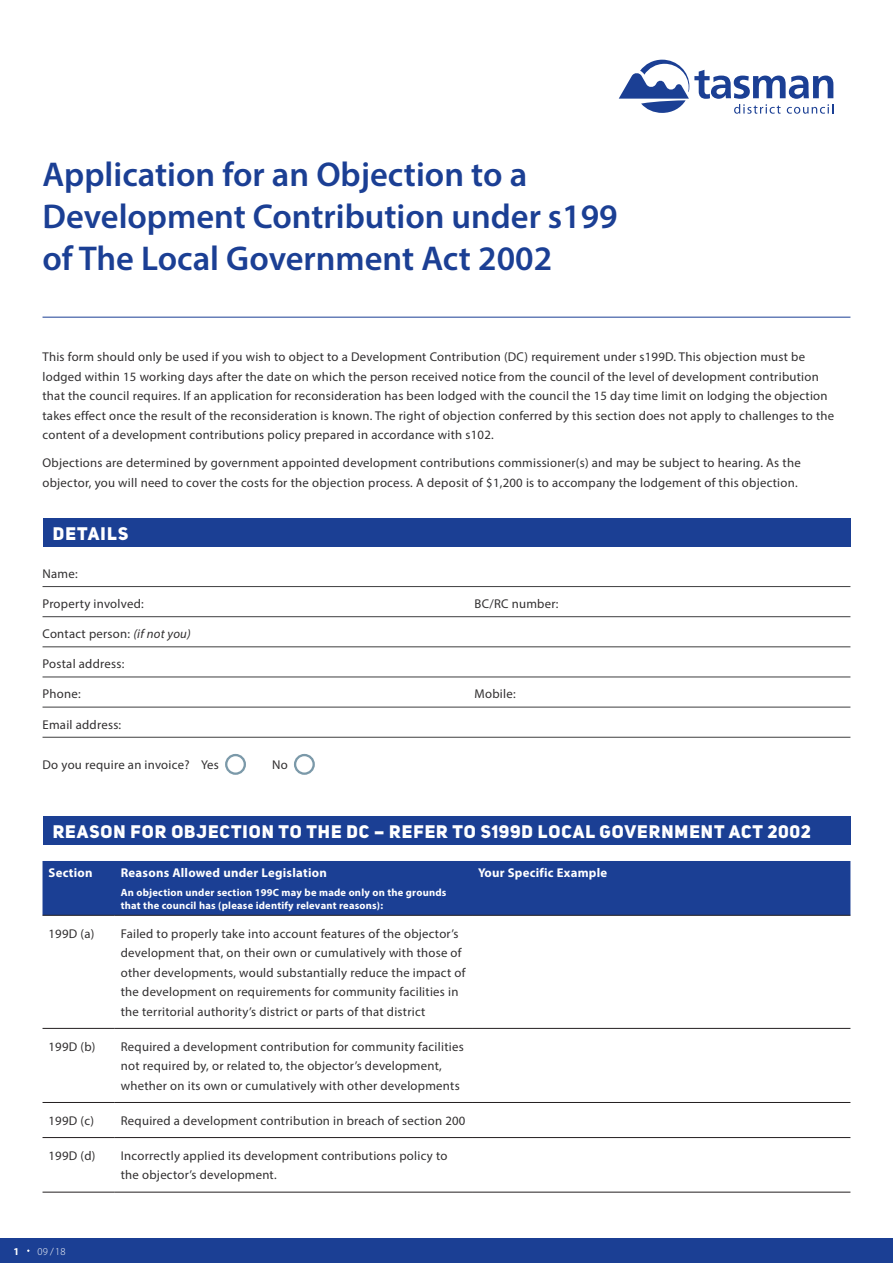
<style>
.page{position:relative;width:893px;height:1263px;background:#fff}
.page>*{position:absolute;margin:0;border:0;box-sizing:border-box;transform-origin:0 0}
.t1{font:600 34.5px/42px "Myriad Pro";color:#1b3f94}
.Part_Heading{font:18px "Uni Sans Heavy CAPS";letter-spacing:.055em;color:#fff}
.Body_Copy{font:12.75px/19.5px "Myriad Pro";letter-spacing:.02em;color:#312f30}
.Questions_-_Underlin{font:12.75px "Myriad Pro";letter-spacing:.02em;color:#312f30}
.Body_Copy-2{font:700 12.75px "Myriad Pro";letter-spacing:.02em;color:#fff}
.Body_Copy-3{font:700 10.5px/13.5px "Myriad Pro";letter-spacing:.02em;color:#fff}
.t2{font:300 10.5px "Myriad Pro";color:#fff}
.s1{font-style:italic}
</style>
<div class="page">
<div style="left:0;top:1239px;width:893px;height:24px;background:#1b3f94"></div>
<hr style="left:43px;top:586px;width:807px;height:1px;background:#3e3e3f">
<hr style="left:43px;top:616px;width:807px;height:1px;background:#3e3e3f">
<hr style="left:43px;top:647px;width:807px;height:1px;background:#3e3e3f">
<hr style="left:43px;top:677px;width:807px;height:1px;background:#3e3e3f">
<hr style="left:43px;top:707px;width:807px;height:1px;background:#3e3e3f">
<hr style="left:43px;top:737px;width:807px;height:1px;background:#3e3e3f">
<div style="left:225px;top:754px;width:21px;height:21px;border:2px solid #7b99a9;border-radius:50%"></div>
<div style="left:294px;top:754px;width:21px;height:21px;border:2px solid #7b99a9;border-radius:50%"></div>
<svg style="left:619px;top:60px;width:214px;height:54px"></svg>
<hr style="left:43px;top:317px;width:807px;height:1px;background:#1b3f94">
<div style="left:43px;top:518px;width:807px;height:29px;background:#1b3f94"></div>
<div style="left:43px;top:816px;width:807px;height:29px;background:#1b3f94"></div>
<div style="left:43px;top:861px;width:807px;height:54px;background:#1b3f94"></div>
<hr style="left:43px;top:915px;width:72px;height:1px;background:#231f20">
<hr style="left:115px;top:915px;width:357px;height:1px;background:#231f20">
<hr style="left:472px;top:915px;width:378px;height:1px;background:#231f20">
<hr style="left:43px;top:1028px;width:72px;height:1px;background:#231f20">
<hr style="left:115px;top:1028px;width:357px;height:1px;background:#231f20">
<hr style="left:472px;top:1028px;width:378px;height:1px;background:#231f20">
<hr style="left:43px;top:1102px;width:72px;height:1px;background:#231f20">
<hr style="left:115px;top:1102px;width:357px;height:1px;background:#231f20">
<hr style="left:472px;top:1102px;width:378px;height:1px;background:#231f20">
<hr style="left:43px;top:1137px;width:72px;height:1px;background:#231f20">
<hr style="left:115px;top:1137px;width:357px;height:1px;background:#231f20">
<hr style="left:472px;top:1137px;width:378px;height:1px;background:#231f20">
<hr style="left:43px;top:1192px;width:72px;height:1px;background:#231f20">
<hr style="left:115px;top:1192px;width:357px;height:1px;background:#231f20">
<hr style="left:472px;top:1192px;width:378px;height:1px;background:#231f20">
<p class="t1" style="left:43px;top:152px;width:577px">Application for an Objection to a<br>Development Contribution under s199 of The Local Government Act 2002</p>
<p class="Body_Copy" style="left:43px;top:347px;width:793px">This form should only be used if you wish to object to a Development Contribution (DC) requirement under s199D. This objection must be lodged within 15 working days after the date on which the person received notice from the council of the level of development contribution that the council requires. If an application for reconsideration has been lodged with the council the 15 day time limit on lodging the objection takes effect once the result of the reconsideration is known. The right of objection conferred by this section does not apply to challenges to the content of a development contributions policy prepared in accordance with s102.</p>
<p class="Body_Copy" style="left:43px;top:453px;width:760px">Objections are determined by government appointed development contributions commissioner(s) and may be subject to hearing. As the objector, you will need to cover the costs for the objection process. A deposit of $1,200 is to accompany the lodgement of this objection.</p>
<p class="Part_Heading" style="left:53px;top:522px;width:77px">DETAILS</p>
<p class="Questions_-_Underlin" style="left:43px;top:566px;width:37px">Name:</p>
<p class="Questions_-_Underlin" style="left:43px;top:596px;width:103px">Property involved:</p>
<p class="Questions_-_Underlin" style="left:475px;top:596px;width:86px">BC/RC number:</p>
<p class="Questions_-_Underlin" style="left:43px;top:626px;width:150px">Contact person: <span class="s1">(if not you)</span></p>
<p class="Questions_-_Underlin" style="left:43px;top:656px;width:83px">Postal address:</p>
<p class="Questions_-_Underlin" style="left:43px;top:686px;width:40px">Phone:</p>
<p class="Questions_-_Underlin" style="left:475px;top:686px;width:43px">Mobile:</p>
<p class="Questions_-_Underlin" style="left:43px;top:716px;width:80px">Email address:</p>
<p class="Body_Copy" style="left:43px;top:755px;width:178px">Do you require an invoice? Yes</p>
<p class="Body_Copy" style="left:272px;top:755px;width:17px">No</p>
<p class="Part_Heading" style="left:53px;top:820px;width:760px">REASON FOR OBJECTION TO THE DC – REFER TO S199D LOCAL GOVERNMENT ACT 2002</p>
<p class="Body_Copy-2" style="left:49px;top:864px;width:46px">Section</p>
<p class="Body_Copy-2" style="left:121px;top:864px;width:208px">Reasons Allowed under Legislation</p>
<p class="Body_Copy-3" style="left:121px;top:885px;width:327px">An objection under section 199C may be made only on the grounds that the council has (please identify relevant reasons):</p>
<p class="Body_Copy-2" style="left:478px;top:864px;width:131px">Your Specific Example</p>
<p class="Body_Copy" style="left:49px;top:923px;width:47px">199D (a)</p>
<p class="Body_Copy" style="left:121px;top:923px;width:346px">Failed to properly take into account features of the objector’s development that, on their own or cumulatively with those of other developments, would substantially reduce the impact of the development on requirements for community facilities in the territorial authority’s district or parts of that district</p>
<p class="Body_Copy" style="left:49px;top:1036px;width:49px">199D (b)</p>
<p class="Body_Copy" style="left:121px;top:1036px;width:344px">Required a development contribution for community facilities not required by, or related to, the objector’s development, whether on its own or cumulatively with other developments</p>
<p class="Body_Copy" style="left:49px;top:1110px;width:47px">199D (c)</p>
<p class="Body_Copy" style="left:121px;top:1110px;width:346px">Required a development contribution in breach of section 200</p>
<p class="Body_Copy" style="left:49px;top:1146px;width:49px">199D (d)</p>
<p class="Body_Copy" style="left:121px;top:1146px;width:328px">Incorrectly applied its development contributions policy to the objector’s development.</p>
<p class="Body_Copy-3" style="left:13px;top:1244px;width:7px">1</p>
<p class="t2" style="left:37px;top:1245px;width:30px">09 /18</p>
</div>
